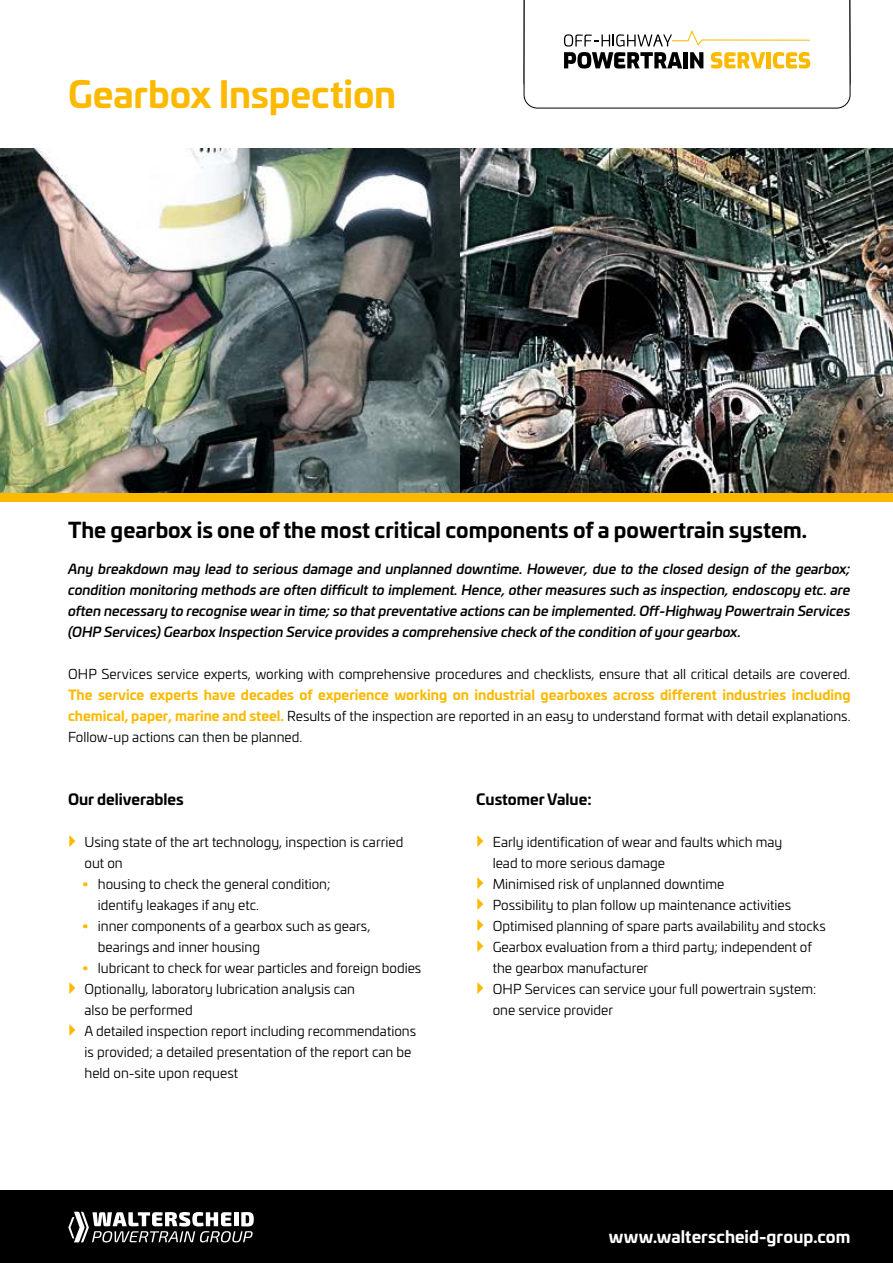
<style>
.page{position:relative;width:893px;height:1263px;background:#fff}
.page>*{position:absolute;margin:0;border:0;box-sizing:border-box;transform-origin:0 0}
.t1{font:700 36px "Univia Pro";letter-spacing:-.005em;color:#fbb900}
.t2{font:700 21px "Univia Pro";color:#000}
.t3{font:700 16.5px "Univia Pro";color:#fff}
.t4{font:700 15px "Univia Pro";color:#000}
.t5{font:13.5px/21px "Univia Pro";color:#000}
.t6{font:italic 500 13.5px/21px "Univia Pro";color:#000;text-align:justify}
.t7{font:700 13.5px/21px "Univia Pro";color:#fbb900;text-align:justify}
.s1{font-weight:400;color:#000}
.s2{font-size:16.5px;color:#fbb900}
</style>
<div class="page">
<div style="left:0;top:1191px;width:893px;height:72px;background:#000"></div>
<svg style="left:524px;top:0;width:326px;height:108px"></svg>
<svg style="left:68px;top:1212px;width:186px;height:30px"></svg>
<img style="left:0;top:149px;width:893px;height:344px">
<div style="left:0;top:493px;width:893px;height:9px;background:#fbb900"></div>
<h1 class="t1" style="left:68px;top:80px;width:330px">Gearbox Inspection</h1>
<h2 class="t2" style="left:68px;top:521px;width:741px">The gearbox is one of the most critical components of a powertrain system.</h2>
<p class="t6" style="left:68px;top:559px;width:784px">Any breakdown may lead to serious damage and unplanned downtime. However, due to the closed design of the gearbox; condition monitoring methods are often difficult to implement. Hence, other measures such as inspection, endoscopy etc. are often necessary to recognise wear in time; so that preventative actions can be implemented. Off-Highway Powertrain Services (OHP Services) Gearbox Inspection Service provides a comprehensive check of the condition of your gearbox.</p>
<p class="t5" style="left:68px;top:664px;width:784px">OHP Services service experts, working with comprehensive procedures and checklists, ensure that all critical details are covered.</p>
<p class="t7" style="left:68px;top:685px;width:784px">The service experts have decades of experience working on industrial gearboxes across different industries including chemical, paper, marine and steel. <span class="s1">Results of the inspection are reported in an easy to understand format with detail explanations.<br>Follow-up actions can then be planned.</span></p>
<p class="t4" style="left:68px;top:793px;width:117px">Our deliverables</p>
<p class="t5" style="left:85px;top:832px;width:320px">Using state of the art technology, inspection is carried out on</p>
<p class="t5" style="left:98px;top:874px;width:234px;text-indent:-17px"><span class="s2">•</span> housing to check the general condition; identify leakages if any etc.</p>
<p class="t5" style="left:98px;top:916px;width:274px;text-indent:-17px"><span class="s2">•</span> inner components of a gearbox such as gears, bearings and inner housing</p>
<p class="t5" style="left:81px;top:958px;width:342px"><span class="s2">•</span> lubricant to check for wear particles and foreign bodies Optionally, laboratory lubrication analysis can<br>also be performed<br>A detailed inspection report including recommendations is provided; a detailed presentation of the report can be held on-site upon request</p>
<p class="t4" style="left:476px;top:793px;width:117px">Customer Value:</p>
<p class="t5" style="left:493px;top:832px;width:335px">Early identification of wear and faults which may<br>lead to more serious damage<br>Minimised risk of unplanned downtime<br>Possibility to plan follow up maintenance activities Optimised planning of spare parts availability and stocks Gearbox evaluation from a third party; independent of the gearbox manufacturer<br>OHP Services can service your full powertrain system: one service provider</p>
<p class="t3" style="left:609px;top:1229px;width:243px">www.walterscheid-group.com</p>
</div>
